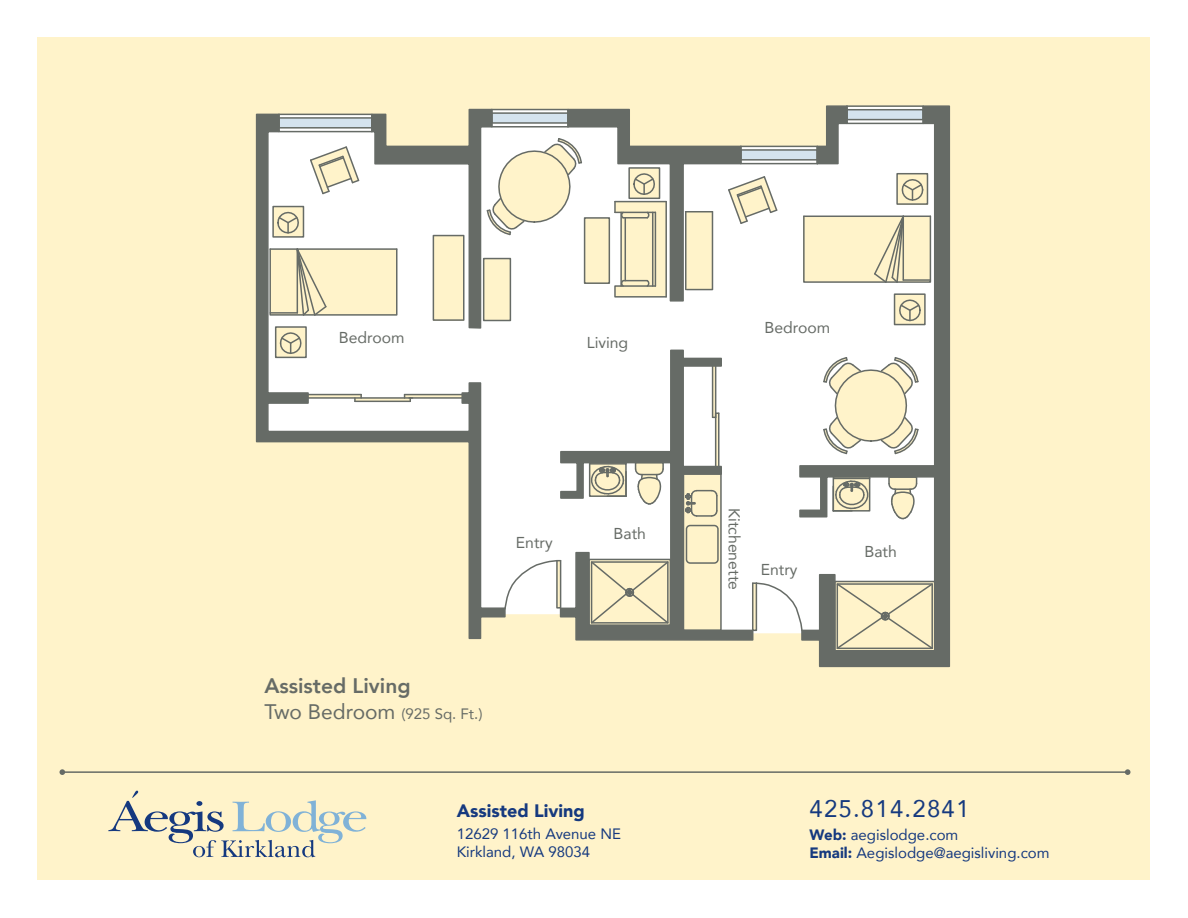
<style>
.page{position:relative;width:1188px;height:918px;background:#fff}
.page>*{position:absolute;margin:0;border:0;box-sizing:border-box;transform-origin:0 0}
.t1{font:24px "Avenir";letter-spacing:.05em;color:#15397f}
.t2{font:800 21px "Avenir";color:#666b66}
.t3{font:900 18px "Avenir";color:#15397f}
.t4{font:15.75px "Avenir";color:#666b66}
.t5{font:15px/18px "Avenir";color:#15397f}
.t6{font:15px "Avenir";color:#666b66}
.s1{font-size:21px}
.s2{font-weight:900}
</style>
<div class="page">
<div style="left:38px;top:38px;width:1112px;height:842px;background:#fff3ca"></div>
<hr style="left:62px;top:771px;width:1066px;height:2px;background:#666b66">
<svg style="left:60px;top:769px;width:5px;height:6px"></svg>
<svg style="left:1125px;top:769px;width:6px;height:6px"></svg>
<svg style="left:108px;top:790px;width:258px;height:67px"></svg>
<div style="left:506px;top:559px;width:53px;height:52px;background:#fff"></div>
<div style="left:556px;top:560px;width:5px;height:49px;border:2px solid #666b66"></div>
<svg style="left:798px;top:105px;width:153px;height:563px;background:#b4b6b2"></svg>
<svg style="left:754px;top:582px;width:50px;height:50px;background:#f7f7f7"></svg>
<div style="left:752px;top:582px;width:5px;height:49px;border:2px solid #666b66"></div>
<div style="left:834px;top:581px;width:101px;height:71px;border:2px solid #666b66"></div>
<svg style="left:835px;top:582px;width:99px;height:68px"></svg>
<hr style="left:903px;top:279px;width:27px;height:2px;background:#666b66">
<div style="left:803px;top:216px;width:128px;height:67px;border:2px solid #666b66"></div>
<div style="left:894px;top:293px;width:32px;height:32px;border:2px solid #666b66"></div>
<div style="left:896px;top:173px;width:32px;height:32px;border:2px solid #666b66"></div>
<svg style="left:559px;top:520px;width:195px;height:121px"></svg>
<svg style="left:255px;top:113px;width:251px;height:527px"></svg>
<div style="left:683px;top:473px;width:39px;height:158px;border:2px solid #666b66"></div>
<svg style="left:276px;top:105px;width:649px;height:415px"></svg>
<div style="left:686px;top:525px;width:33px;height:39px;border:2px solid #666b66;border-radius:4px"></div>
<p class="t4" style="left:339px;top:325px;width:67px">Bedroom</p>
<p class="t4" style="left:587px;top:330px;width:43px">Living</p>
<p class="t4" style="left:516px;top:529px;width:38px">Entry</p>
<h2 class="t2" style="left:264px;top:667px;width:148px">Assisted Living</h2>
<p class="t6" style="left:264px;top:701px;width:220px"><span class="s1">Two Bedroom</span> (925 Sq. Ft.)</p>
<p class="t4" style="left:614px;top:521px;width:34px">Bath</p>
<p class="t3" style="left:457px;top:795px;width:130px">Assisted Living</p>
<p class="t5" style="left:457px;top:824px;width:166px">12629 116th Avenue NE<br>Kirkland, WA 98034</p>
<p class="t4" style="left:765px;top:314px;width:67px">Bedroom</p>
<p class="t4" style="left:747px;top:508px;width:83px;rotate:90deg">Kitchenette</p>
<p class="t4" style="left:761px;top:557px;width:38px">Entry</p>
<p class="t4" style="left:865px;top:538px;width:34px">Bath</p>
<h1 class="t1" style="left:809px;top:790px;width:161px">425.814.2841</h1>
<p class="t5" style="left:809px;top:825px;width:242px"><span class="s2">Web:</span> aegislodge.com<br><span class="s2">Email:</span> Aegislodge@aegisliving.com</p>
</div>
